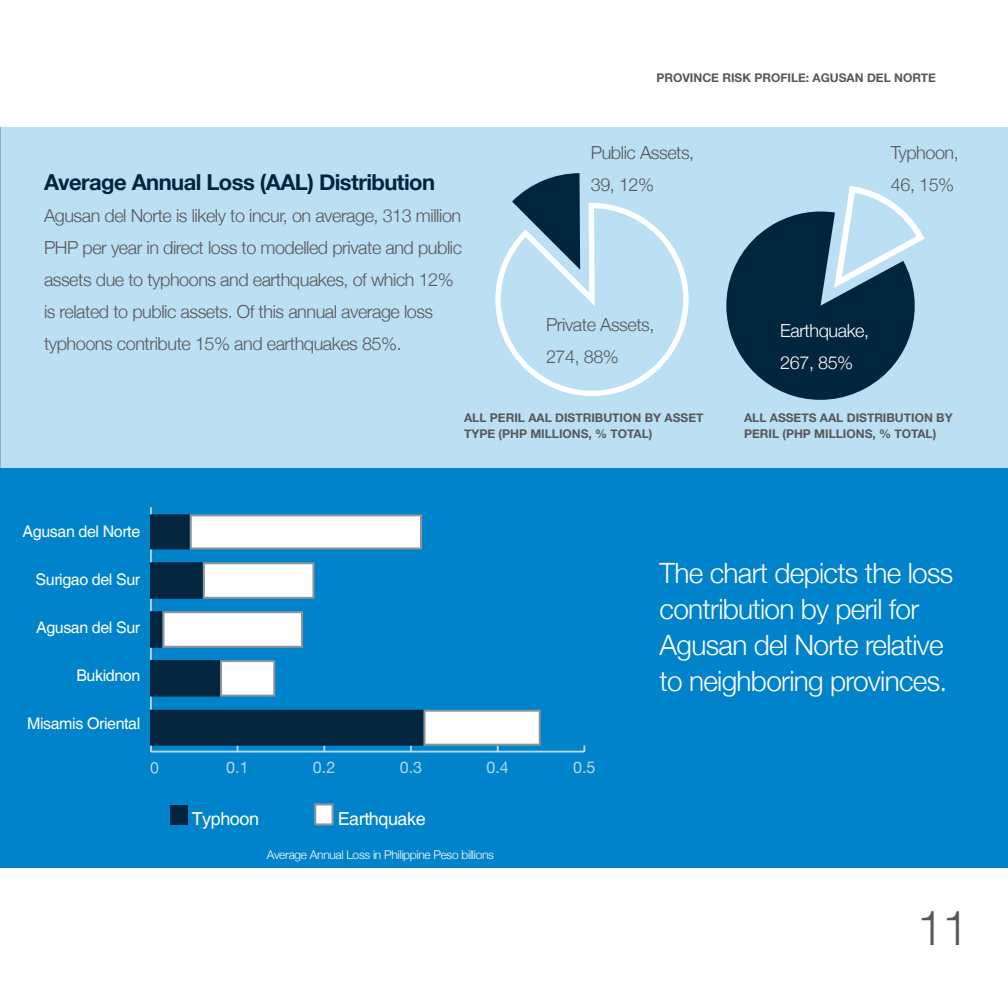
<style>
.page{position:relative;width:1008px;height:1008px;background:#fff}
.page>*{position:absolute;margin:0;border:0;box-sizing:border-box;transform-origin:0 0}
.t1{font:300 48px "Helvetica Neue";color:#57585a}
.t2{font:300 28px/36px "Helvetica Neue";letter-spacing:-.025em;color:#fff}
.t3{font:700 22px "Helvetica Neue";letter-spacing:-.025em;color:#00263e}
.t4{font:300 18px/32px "Helvetica Neue";letter-spacing:-.025em;color:#57585a}
.t5{font:300 18px/32px "Helvetica Neue";letter-spacing:-.025em;color:#fff}
.t6{font:18px "Helvetica";letter-spacing:-.025em;color:#fff}
.t7{font:16.2px "Helvetica Neue";color:#b2daf0}
.t8{font:16px "Helvetica";letter-spacing:-.025em;color:#fff}
.t9{font:700 12px/16px "Helvetica Neue";color:#57585a}
.t10{font:300 12px "Helvetica Neue";letter-spacing:-.025em;color:#fff}
</style>
<div class="page">
<div style="left:0;top:127px;width:1008px;height:732px;background:#bbdff3"></div>
<div style="left:0;top:468px;width:1008px;height:400px;background:#0083cb"></div>
<div style="left:170px;top:806px;width:18px;height:19px;background:#00263e"></div>
<div style="left:314px;top:804px;width:20px;height:21px;background:#fff;border:2px solid #939598"></div>
<svg style="left:513px;top:173px;width:67px;height:27px"></svg>
<svg style="left:495px;top:200px;width:194px;height:196px"></svg>
<svg style="left:726px;top:211px;width:189px;height:189px;fill:#00263e"></svg>
<svg style="left:830px;top:186px;width:95px;height:105px"></svg>
<hr style="left:150px;top:507px;width:2px;height:245px;background:#b2daf0">
<hr style="left:151px;top:751px;width:433px;height:2px;background:#b2daf0">
<svg style="left:151px;top:762px;width:7px;height:12px"></svg>
<svg style="left:150px;top:514px;width:272px;height:35px;background:#ccd3d7"></svg>
<svg style="left:150px;top:562px;width:164px;height:37px;background:#a1aeb7"></svg>
<svg style="left:150px;top:611px;width:153px;height:37px;background:#dadee2"></svg>
<svg style="left:150px;top:660px;width:125px;height:37px;background:#687c8b"></svg>
<svg style="left:150px;top:710px;width:391px;height:41px;background:#42677f"></svg>
<p class="t3" style="left:44px;top:165px;width:393px">Average Annual Loss (AAL) Distribution</p>
<p class="t4" style="left:44px;top:198px;width:420px">Agusan del Norte is likely to incur, on average, 313 million PHP per year in direct loss to modelled private and public assets due to typhoons and earthquakes, of which 12% is related to public assets. Of this annual average loss typhoons contribute 15% and earthquakes 85%.</p>
<p class="t9" style="left:656px;top:70px;width:281px">PROVINCE RISK PROFILE: AGUSAN DEL NORTE</p>
<p class="t4" style="left:591px;top:135px;width:105px">Public Assets,<br>39, 12%</p>
<p class="t4" style="left:546px;top:307px;width:110px">Private Assets,<br>274, 88%</p>
<p class="t4" style="left:891px;top:135px;width:69px">Typhoon,<br>46, 15%</p>
<p class="t5" style="left:780px;top:313px;width:90px">Earthquake,<br>267, 85%</p>
<p class="t8" style="left:23px;top:522px;width:119px">Agusan del Norte</p>
<p class="t8" style="left:36px;top:570px;width:106px">Surigao del Sur</p>
<p class="t8" style="left:36px;top:618px;width:106px">Agusan del Sur</p>
<p class="t8" style="left:76px;top:666px;width:65px">Bukidnon</p>
<p class="t8" style="left:27px;top:714px;width:115px">Misamis Oriental</p>
<p class="t9" style="left:464px;top:410px;width:241px">ALL PERIL AAL DISTRIBUTION BY ASSET<br>TYPE (PHP MILLIONS, % TOTAL)</p>
<p class="t9" style="left:744px;top:410px;width:210px">ALL ASSETS AAL DISTRIBUTION BY<br>PERIL (PHP MILLIONS, % TOTAL)</p>
<p class="t7" style="left:226px;top:756px;width:24px">0.1</p>
<p class="t7" style="left:313px;top:756px;width:24px">0.2</p>
<p class="t7" style="left:400px;top:756px;width:24px">0.3</p>
<p class="t7" style="left:486px;top:756px;width:24px">0.4</p>
<p class="t7" style="left:573px;top:756px;width:24px">0.5</p>
<p class="t6" style="left:192px;top:809px;width:69px">Typhoon</p>
<p class="t6" style="left:338px;top:809px;width:90px">Earthquake</p>
<p class="t10" style="left:267px;top:845px;width:229px">Average Annual Loss in Philippine Peso billions</p>
<h2 class="t2" style="left:660px;top:553px;width:295px">The chart depicts the loss contribution by peril for<br>Agusan del Norte relative to neighboring provinces.</h2>
<h1 class="t1" style="left:917px;top:889px;width:54px">11</h1>
</div>
